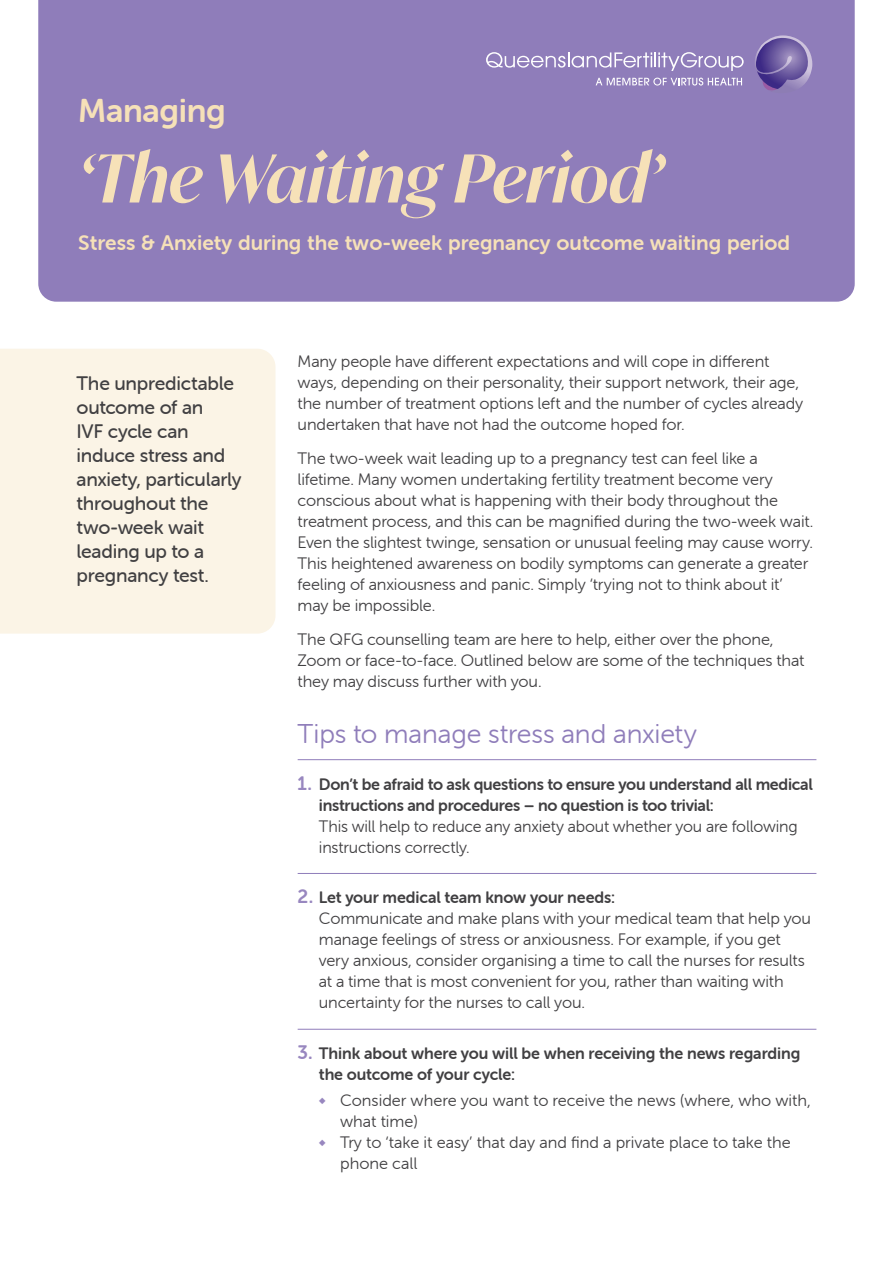
<style>
.page{position:relative;width:893px;height:1263px;background:#fff}
.page>*{position:absolute;margin:0;border:0;box-sizing:border-box;transform-origin:0 0}
.t1{font:italic 600 66px "Ivy Mode";color:#f6e1b8}
.t2{font:33px "Museo Sans Rounded 700";letter-spacing:-.01em;color:#f6e1b8}
.t3{font:27px "Museo Sans Rounded 300";letter-spacing:-.005em;color:#8f7dba}
.t4{font:21px "Museo Sans Rounded 700";color:#f6e1b8}
.t5{font:19.5px/24px "Museo Sans Rounded 500";letter-spacing:-.01em;color:#414042}
.t6{font:16.5px/21px "Museo Sans Rounded 300";letter-spacing:-.01em;color:#414042}
.t7{font:16.5px/21px "Museo Sans Rounded 700";letter-spacing:-.015em;color:#414042}
.s1{font-size:19.5px;color:#9887bf}
.s2{color:#9887bf}
</style>
<div class="page">
<div style="left:38px;top:0;width:817px;height:302px;background:#8f7dba"></div>
<hr style="left:298px;top:759px;width:518px;height:1px;background:#8f7dba">
<hr style="left:298px;top:873px;width:518px;height:1px;background:#8f7dba">
<hr style="left:298px;top:1029px;width:518px;height:1px;background:#8f7dba">
<div style="left:0;top:349px;width:275px;height:285px;background:#fbf4e6"></div>
<svg style="left:752px;top:35px;width:60px;height:60px;background:#7f6dad"></svg>
<svg style="left:596px;top:78px;width:146px;height:8px"></svg>
<svg style="left:486px;top:52px;width:258px;height:19px;background:#a799c9"></svg>
<h2 class="t2" style="left:78px;top:92px;width:149px">Managing</h2>
<h1 class="t1" style="left:78px;top:134px;width:586px">‘The Waiting Period’</h1>
<p class="t4" style="left:78px;top:231px;width:713px">Stress &amp; Anxiety during the two-week pregnancy outcome waiting period</p>
<p class="t5" style="left:77px;top:371px;width:167px">The unpredictable outcome of an<br>IVF cycle can induce stress and anxiety, particularly throughout the two-week wait leading up to a pregnancy test.</p>
<p class="t6" style="left:298px;top:351px;width:507px">Many people have different expectations and will cope in different ways, depending on their personality, their support network, their age, the number of treatment options left and the number of cycles already undertaken that have not had the outcome hoped for.</p>
<p class="t6" style="left:298px;top:448px;width:517px">The two-week wait leading up to a pregnancy test can feel like a lifetime. Many women undertaking fertility treatment become very conscious about what is happening with their body throughout the treatment process, and this can be magnified during the two-week wait.<br>Even the slightest twinge, sensation or unusual feeling may cause worry.<br>This heightened awareness on bodily symptoms can generate a greater feeling of anxiousness and panic. Simply ‘trying not to think about it’ may be impossible.</p>
<p class="t6" style="left:298px;top:629px;width:508px">The QFG counselling team are here to help, either over the phone,<br>Zoom or face-to-face. Outlined below are some of the techniques that they may discuss further with you.</p>
<h3 class="t3" style="left:298px;top:719px;width:401px">Tips to manage stress and anxiety</h3>
<p class="t7" style="left:319px;top:773px;width:496px;text-indent:-21px"><span class="s1">1.</span> Don’t be afraid to ask questions to ensure you understand all medical instructions and procedures – no question is too trivial:</p>
<p class="t6" style="left:319px;top:816px;width:480px">This will help to reduce any anxiety about whether you are following instructions correctly.</p>
<p class="t7" style="left:298px;top:887px;width:319px"><span class="s1">2.</span> Let your medical team know your needs:</p>
<p class="t6" style="left:319px;top:908px;width:494px">Communicate and make plans with your medical team that help you manage feelings of stress or anxiousness. For example, if you get very anxious, consider organising a time to call the nurses for results at a time that is most convenient for you, rather than waiting with uncertainty for the nurses to call you.</p>
<p class="t7" style="left:319px;top:1043px;width:483px;text-indent:-21px"><span class="s1">3.</span> Think about where you will be when receiving the news regarding the outcome of your cycle:</p>
<p class="t6" style="left:340px;top:1089px;width:472px;text-indent:-21px"><span class="s2">◆</span> Consider where you want to receive the news (where, who with, what time)</p>
<p class="t6" style="left:340px;top:1131px;width:452px;text-indent:-21px"><span class="s2">◆</span> Try to ‘take it easy’ that day and find a private place to take the phone call</p>
</div>
